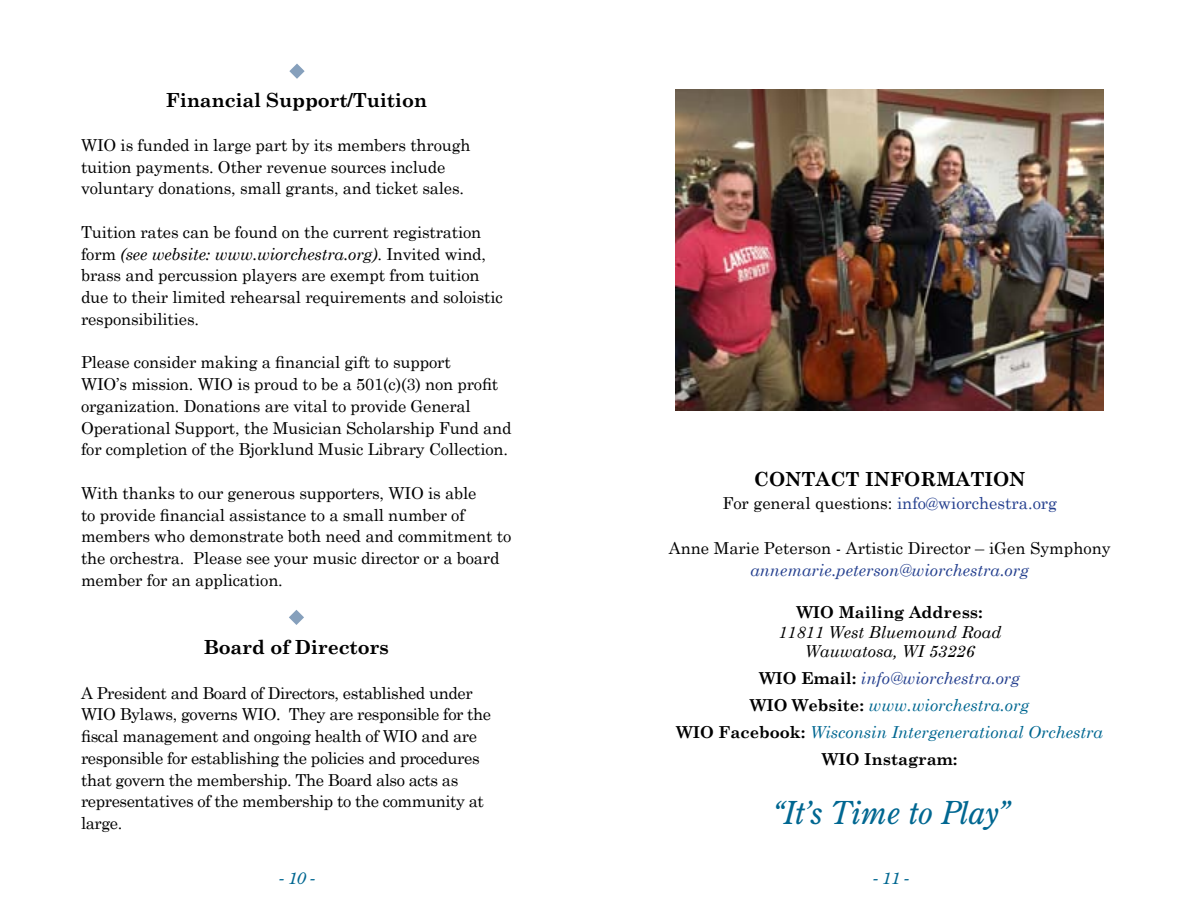
<style>
.page{position:relative;width:1188px;height:918px;background:#fff}
.page>*{position:absolute;margin:0;border:0;box-sizing:border-box;transform-origin:0 0}
.t1{font:italic 31.5px "Century Old Style Std";color:#006791}
.t2{font:700 19.5px "Century Schoolbook";letter-spacing:-.01em;color:#000}
.t3{font:16.5px/21.8px "Century Schoolbook";letter-spacing:-.01em;color:#000}
.t4{font:italic 16.5px/27px "Century Schoolbook";color:#006791;text-align:center}
.t5{font:italic 16.5px/19.5px "Century Schoolbook";color:#000;text-align:center}
.t6{font:italic 16.5px "Century Schoolbook";color:#25408f}
.t7{font:700 16.5px "Century Schoolbook";color:#000}
.t8{font:italic 16.5px "Century Old Style Std";color:#006791}
.s1{font-style:italic}
.s2{color:#25408f}
.s3{font-weight:700;font-style:normal;color:#000}
</style>
<div class="page">
<svg style="left:289px;top:64px;width:16px;height:15px"></svg>
<svg style="left:289px;top:610px;width:15px;height:15px"></svg>
<img style="left:676px;top:89px;width:428px;height:321px">
<p class="t2" style="left:166px;top:88px;width:263px">Financial Support/Tuition</p>
<p class="t3" style="left:81px;top:134px;width:391px">WIO is funded in large part by its members through tuition payments. Other revenue sources include voluntary donations, small grants, and ticket sales.</p>
<p class="t3" style="left:81px;top:221px;width:423px">Tuition rates can be found on the current registration form <span class="s1">(see website: www.wiorchestra.org)</span>. Invited wind, brass and percussion players are exempt from tuition due to their limited rehearsal requirements and soloistic responsibilities.</p>
<p class="t3" style="left:81px;top:351px;width:432px">Please consider making a financial gift to support<br>WIO’s mission. WIO is proud to be a 501(c)(3) non profit organization. Donations are vital to provide General Operational Support, the Musician Scholarship Fund and for completion of the Bjorklund Music Library Collection.</p>
<p class="t3" style="left:81px;top:482px;width:432px">With thanks to our generous supporters, WIO is able<br>to provide financial assistance to a small number of members who demonstrate both need and commitment to the orchestra. Please see your music director or a board member for an application.</p>
<p class="t2" style="left:204px;top:635px;width:187px">Board of Directors</p>
<p class="t3" style="left:81px;top:681px;width:412px">A President and Board of Directors, established under WIO Bylaws, governs WIO. They are responsible for the fiscal management and ongoing health of WIO and are responsible for establishing the policies and procedures that govern the membership. The Board also acts as representatives of the membership to the community at large.</p>
<p class="t2" style="left:754px;top:468px;width:273px">CONTACT INFORMATION</p>
<p class="t3" style="left:722px;top:492px;width:336px">For general questions: <span class="s2">info@wiorchestra.org</span></p>
<p class="t3" style="left:669px;top:537px;width:443px">Anne Marie Peterson - Artistic Director – iGen Symphony</p>
<p class="t6" style="left:750px;top:560px;width:280px">annemarie.peterson@wiorchestra.org</p>
<p class="t7" style="left:797px;top:602px;width:188px">WIO Mailing Address:</p>
<p class="t5" style="left:778px;top:622px;width:225px">11811 West Bluemound Road<br>Wauwatosa, WI 53226</p>
<p class="t4" style="left:677px;top:665px;width:428px"><span class="s3">WIO Email:</span> <span class="s2">info@wiorchestra.org<br></span><span class="s3">WIO Website:</span> www.wiorchestra.org<br><span class="s3">WIO Facebook:</span> Wisconsin Intergenerational Orchestra <span class="s3">WIO Instagram:</span></p>
<h1 class="t1" style="left:772px;top:793px;width:239px">“It’s Time to Play”</h1>
<p class="t8" style="left:280px;top:868px;width:36px">- 10 -</p>
<p class="t8" style="left:874px;top:868px;width:36px">- 11 -</p>
</div>
